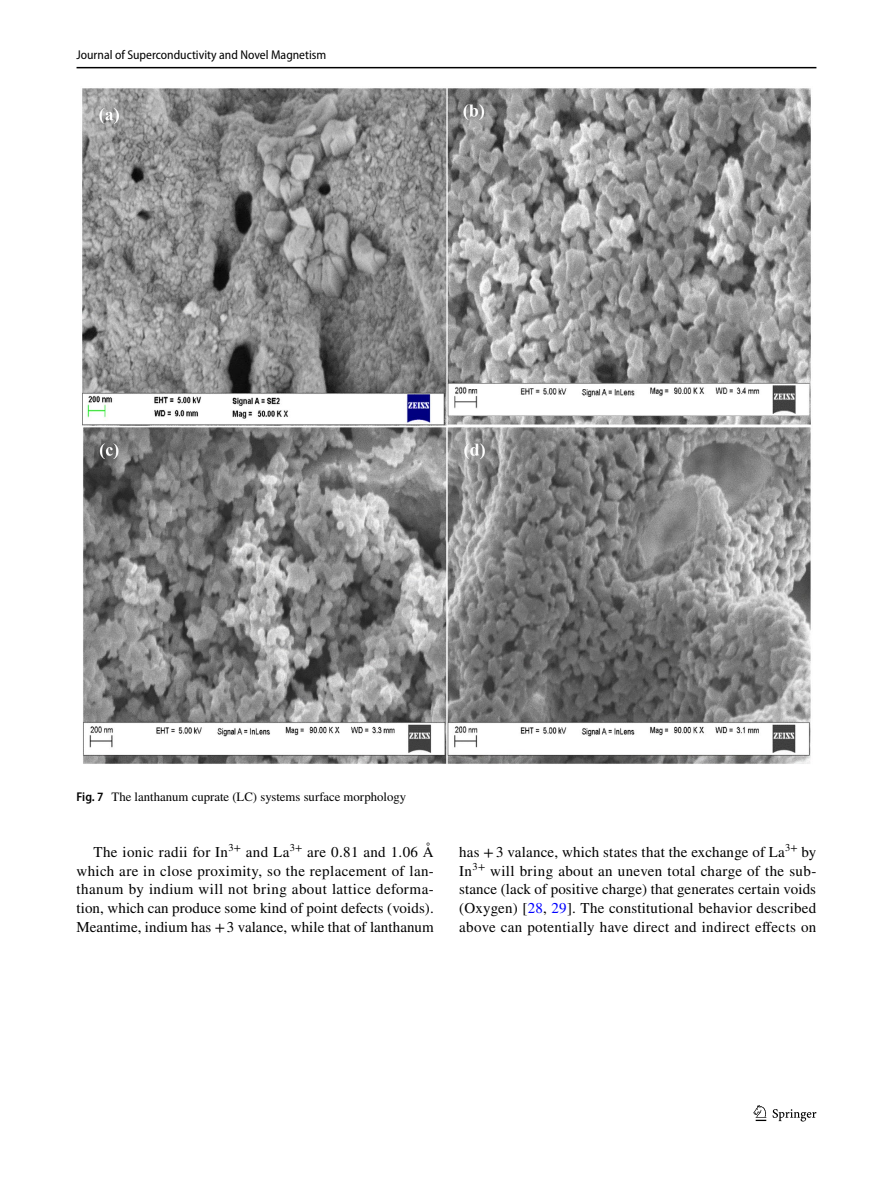
<style>
.page{position:relative;width:893px;height:1187px;background:#fff}
.page>*{position:absolute;margin:0;border:0;box-sizing:border-box;transform-origin:0 0}
.t1{font:15px/18.8px "STIX";letter-spacing:.005em;color:#000;text-align:justify}
.t2{font:12.75px "STIX";color:#000}
.t3{font:semi-condensed 12.75px "Myriad Pro";color:#000}
.s1{font-family:"Myriad Pro";font-weight:600;font-stretch:semi-condensed}
.s2{color:#00f}
</style>
<div class="page">
<hr style="left:77px;top:67px;width:739px;height:1px;background:#000">
<svg style="left:753px;top:1105px;width:13px;height:15px"></svg>
<svg style="left:773px;top:1109px;width:43px;height:12px"></svg>
<img style="left:82px;top:88px;width:729px;height:676px">
<p class="t3" style="left:77px;top:48px;width:251px">Journal of Superconductivity and Novel Magnetism</p>
<p class="t2" style="left:77px;top:787px;width:331px"><span class="s1">Fig. 7</span> The lanthanum cuprate (LC) systems surface morphology</p>
<p class="t1" style="left:77px;top:843px;width:359px;text-indent:17px">The ionic radii for In<sup>3+</sup> and La<sup>3+</sup> are 0.81 and 1.06 Å which are in close proximity, so the replacement of lan&shy;thanum by indium will not bring about lattice deforma&shy;tion, which can produce some kind of point defects (voids).<br>Meantime, indium has +3 valance, while that of lanthanum</p>
<p class="t1" style="left:459px;top:843px;width:359px">has +3 valance, which states that the exchange of La<sup>3+</sup> by In<sup>3+</sup> will bring about an uneven total charge of the sub&shy;stance (lack of positive charge) that generates certain voids (Oxygen) [<span class="s2">28</span>, <span class="s2">29</span>]. The constitutional behavior described above can potentially have direct and indirect effects on</p>
</div>
